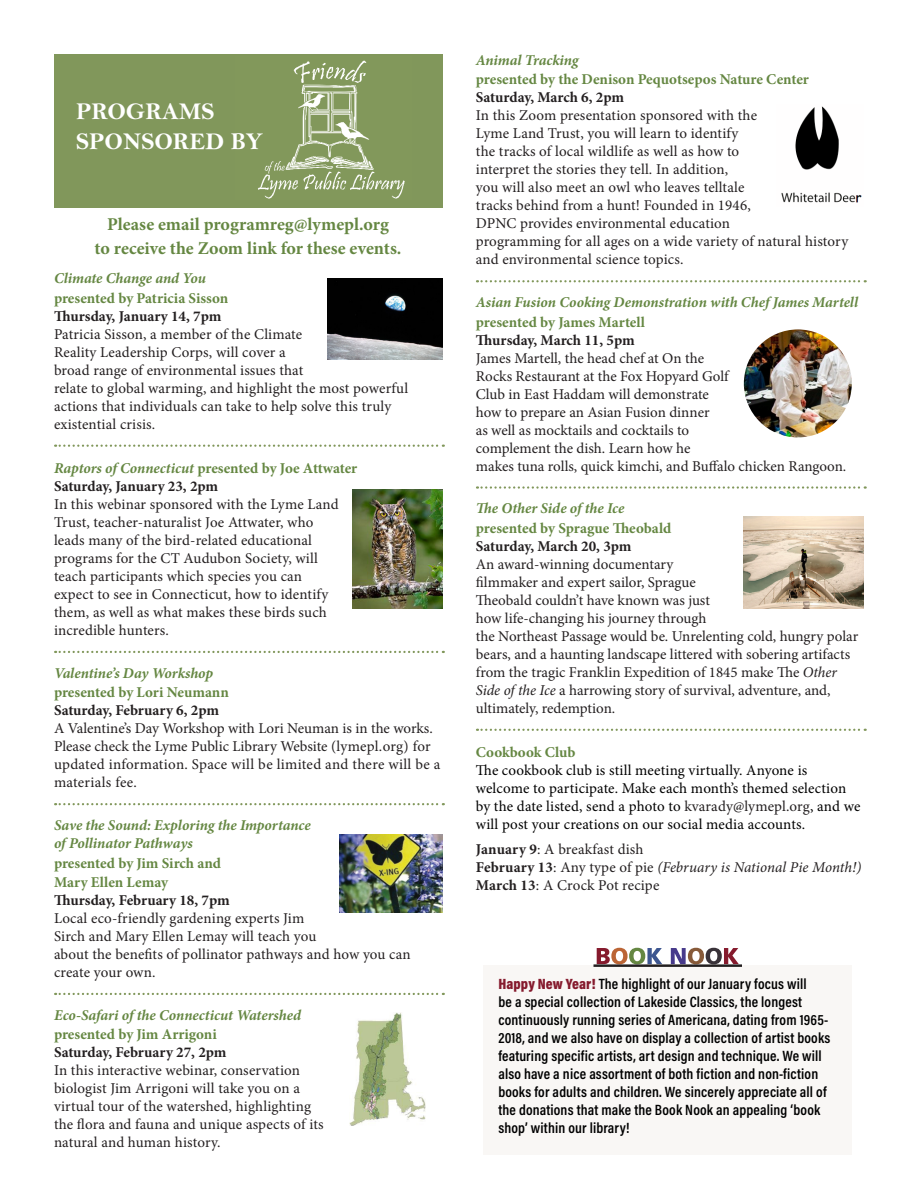
<style>
.page{position:relative;width:918px;height:1188px;background:#fff}
.page>*{position:absolute;margin:0;border:0;box-sizing:border-box;transform-origin:0 0}
.Bell_Head{font:700 24px/30px "Bell";color:#fff}
.Minion_Pro_10_12{font:700 18px/24px "Minion Pro";color:#658742;text-align:center}
.Friends_txt_10_12{font:15px/18px "Minion Pro";letter-spacing:.005em;color:#231f20}
.Friends_txt_10_12-2{font:600 15px/18px "Acumin Pro Cond";letter-spacing:.01em;color:#000}
.Friends_Title{font:italic 700 15px/18px "Minion Pro";letter-spacing:-.005em;color:#658742}
.Friends_txt_10_12-3{font:15px/18px "Minion Pro";letter-spacing:.01em;color:#000}
.Friends_presented_by{font:700 15px/19.5px "Minion Pro";letter-spacing:-.005em;color:#658742}
.Friends_Date{font:700 15px "Minion Pro";color:#231f20}
.Friends_txt_10_12-4{font:italic 15px "Minion Pro";color:#231f20}
.Friends_Title-2{font:700 15px "Minion Pro";letter-spacing:-.015em;color:#658742}
.C_Head_10pt_green_bo{font:700 15px "Minion Pro";letter-spacing:-.01em;color:#658742}
.Minion_Pro_10_12-2{font:15px "Minion Pro";letter-spacing:.005em;color:#231f20}
.s1{font-style:italic}
.s2{color:#231f20}
.s3{font-weight:700}
.s4{font-weight:700;font-style:normal}
.s5{font-style:normal}
.s6{font-weight:900;color:#851a2d}
</style>
<div class="page">
<div style="left:54px;top:54px;width:388px;height:153px;background:#81975b"></div>
<div style="left:484px;top:965px;width:368px;height:190px;background:#f9f7f5"></div>
<svg style="left:55px;top:445px;width:389px;height:2px"></svg>
<svg style="left:55px;top:651px;width:389px;height:2px"></svg>
<svg style="left:55px;top:803px;width:389px;height:2px"></svg>
<svg style="left:55px;top:993px;width:389px;height:2px"></svg>
<img style="left:258px;top:60px;width:147px;height:139px">
<img style="left:352px;top:489px;width:91px;height:119px">
<svg style="left:477px;top:280px;width:389px;height:2px"></svg>
<svg style="left:477px;top:486px;width:389px;height:3px"></svg>
<svg style="left:477px;top:729px;width:389px;height:2px"></svg>
<img style="left:781px;top:106px;width:81px;height:97px">
<img style="left:339px;top:835px;width:103px;height:77px">
<img style="left:328px;top:279px;width:115px;height:80px">
<img style="left:744px;top:329px;width:108px;height:108px;border-radius:54px">
<img style="left:744px;top:517px;width:120px;height:92px">
<img style="left:350px;top:1012px;width:75px;height:114px">
<svg style="left:671px;top:948px;width:68px;height:16px"></svg>
<svg style="left:597px;top:948px;width:65px;height:16px"></svg>
<hr style="left:593px;top:964px;width:149px;height:3px;background:#231f20">
<p class="Bell_Head" style="left:76px;top:97px;width:189px">PROGRAMS<br>SPONSORED BY</p>
<p class="Minion_Pro_10_12" style="left:95px;top:212px;width:308px">Please email programreg@lymepl.org<br>to receive the Zoom link for these events.</p>
<p class="Friends_Title" style="left:54px;top:269px;width:153px">Climate Change and You</p>
<p class="C_Head_10pt_green_bo" style="left:54px;top:287px;width:176px">presented by Patricia Sisson</p>
<p class="Friends_Date" style="left:54px;top:305px;width:169px">Thursday, January 14, 7pm</p>
<p class="Friends_txt_10_12" style="left:54px;top:325px;width:356px">Patricia Sisson, a member of the Climate<br>Reality Leadership Corps, will cover a<br>broad range of environmental issues that<br>relate to global warming, and highlight the most powerful actions that individuals can take to help solve this truly existential crisis.</p>
<p class="Friends_Title-2" style="left:54px;top:458px;width:305px"><span class="s1">Raptors of Connecticut</span> presented by Joe Attwater</p>
<p class="Friends_Date" style="left:54px;top:476px;width:166px">Saturday, January 23, 2pm</p>
<p class="Friends_txt_10_12" style="left:54px;top:495px;width:286px">In this webinar sponsored with the Lyme Land Trust, teacher-naturalist Joe Attwater, who leads many of the bird-related educational programs for the CT Audubon Society, will teach participants which species you can expect to see in Connecticut, how to identify them, as well as what makes these birds such incredible hunters.</p>
<p class="Friends_Title" style="left:54px;top:664px;width:161px">Valentine’s Day Workshop</p>
<p class="Friends_presented_by" style="left:54px;top:683px;width:176px">presented by Lori Neumann</p>
<p class="Friends_Date" style="left:54px;top:700px;width:167px">Saturday, February 6, 2pm</p>
<p class="Friends_txt_10_12" style="left:54px;top:720px;width:388px">A Valentine’s Day Workshop with Lori Neuman is in the works.<br>Please check the Lyme Public Library Website (lymepl.org) for updated information. Space will be limited and there will be a materials fee.</p>
<p class="Friends_Title" style="left:54px;top:816px;width:258px">Save the Sound: Exploring the Importance of Pollinator Pathways</p>
<p class="Friends_presented_by" style="left:54px;top:853px;width:169px">presented by Jim Sirch and<br>Mary Ellen Lemay</p>
<p class="Friends_Date" style="left:54px;top:890px;width:177px">Thursday, February 18, 7pm</p>
<p class="Friends_txt_10_12" style="left:54px;top:909px;width:358px">Local eco-friendly gardening experts Jim<br>Sirch and Mary Ellen Lemay will teach you<br>about the benefits of pollinator pathways and how you can create your own.</p>
<p class="Friends_Title" style="left:54px;top:1006px;width:249px">Eco-Safari of the Connecticut Watershed</p>
<p class="Friends_presented_by" style="left:54px;top:1025px;width:164px">presented by Jim Arrigoni</p>
<p class="Friends_Date" style="left:54px;top:1042px;width:174px">Saturday, February 27, 2pm</p>
<p class="Friends_txt_10_12" style="left:54px;top:1062px;width:271px">In this interactive webinar, conservation biologist Jim Arrigoni will take you on a virtual tour of the watershed, highlighting the flora and fauna and unique aspects of its natural and human history.</p>
<p class="Friends_Title" style="left:476px;top:51px;width:104px">Animal Tracking</p>
<p class="Friends_presented_by" style="left:476px;top:70px;width:335px">presented by the Denison Pequotsepos Nature Center</p>
<p class="Friends_Date" style="left:476px;top:87px;width:150px">Saturday, March 6, 2pm</p>
<p class="Friends_txt_10_12" style="left:476px;top:107px;width:374px">In this Zoom presentation sponsored with the<br>Lyme Land Trust, you will learn to identify<br>the tracks of local wildlife as well as how to<br>interpret the stories they tell. In addition,<br>you will also meet an owl who leaves telltale<br>tracks behind from a hunt! Founded in 1946,<br>DPNC provides environmental education<br>programming for all ages on a wide variety of natural history and environmental science topics.</p>
<p class="Friends_Title" style="left:476px;top:293px;width:384px">Asian Fusion Cooking Demonstration with Chef James Martell</p>
<p class="Friends_presented_by" style="left:476px;top:312px;width:171px">presented by James Martell</p>
<p class="Friends_Date" style="left:476px;top:329px;width:160px">Thursday, March 11, 5pm</p>
<p class="Friends_txt_10_12" style="left:476px;top:349px;width:372px">James Martell, the head chef at On the<br>Rocks Restaurant at the Fox Hopyard Golf<br>Club in East Haddam will demonstrate<br>how to prepare an Asian Fusion dinner<br>as well as mocktails and cocktails to<br>complement the dish. Learn how he<br>makes tuna rolls, quick kimchi, and Buffalo chicken Rangoon.</p>
<p class="Friends_Title" style="left:476px;top:499px;width:150px">The Other Side of the Ice</p>
<p class="Friends_presented_by" style="left:476px;top:518px;width:197px">presented by Sprague Theobald</p>
<p class="Friends_Date" style="left:476px;top:536px;width:157px">Saturday, March 20, 3pm</p>
<p class="Friends_txt_10_12" style="left:476px;top:555px;width:384px">An award-winning documentary<br>filmmaker and expert sailor, Sprague<br>Theobald couldn’t have known was just<br>how life-changing his journey through<br>the Northeast Passage would be. Unrelenting cold, hungry polar bears, and a haunting landscape littered with sobering artifacts from the tragic Franklin Expedition of 1845 make The <span class="s1">Other Side of the Ice</span> a harrowing story of survival, adventure, and, ultimately, redemption.</p>
<p class="Friends_presented_by" style="left:476px;top:742px;width:101px">Cookbook Club</p>
<p class="Friends_txt_10_12-3" style="left:476px;top:761px;width:386px">The cookbook club is still meeting virtually. Anyone is welcome to participate. Make each month’s themed selection by the date listed, send a photo to <span class="s2">kvarady@lymepl.org</span>, and we will post your creations on our social media accounts.</p>
<p class="Minion_Pro_10_12-2" style="left:476px;top:839px;width:169px"><span class="s3">January 9</span>: A breakfast dish</p>
<p class="Friends_txt_10_12-4" style="left:476px;top:857px;width:387px"><span class="s4">February 13</span><span class="s5">: Any type of pie</span> (February is National Pie Month!)</p>
<p class="Friends_txt_10_12" style="left:476px;top:876px;width:185px"><span class="s3">March 13</span>: A Crock Pot recipe</p>
<p class="Friends_txt_10_12-2" style="left:498px;top:974px;width:333px"><span class="s6">Happy New Year!</span> The highlight of our January focus will<br>be a special collection of Lakeside Classics, the longest continuously running series of Americana, dating from 1965- 2018, and we also have on display a collection of artist books featuring specific artists, art design and technique. We will also have a nice assortment of both fiction and non-fiction books for adults and children. We sincerely appreciate all of the donations that make the Book Nook an appealing ‘book shop’ within our library!</p>
</div>
